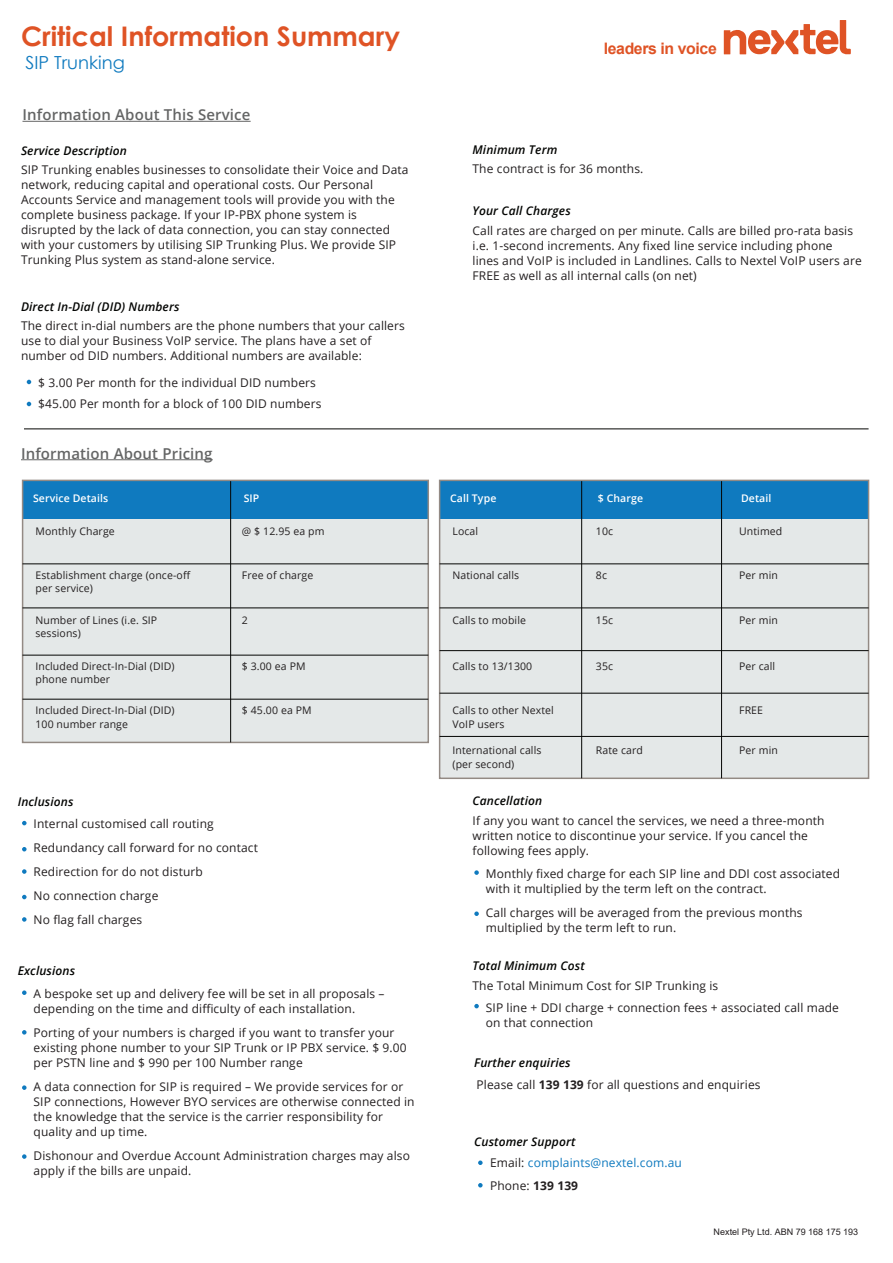
<style>
.page{position:relative;width:893px;height:1263px;background:#fff}
.page>*{position:absolute;margin:0;border:0;box-sizing:border-box;transform-origin:0 0}
.t1{font:700 27px "Century Gothic";color:#df5325}
.t2{font:18px "Century Gothic";color:#0f7abf}
.t3{font:700 15.9px "Arial";letter-spacing:-.025em;color:#df5325}
.t4{font:600 15px "Open Sans";letter-spacing:.01em;color:#646565}
.t5{font:12px/15px "Open Sans";letter-spacing:.01em;color:#231f20}
.t6{font:italic 600 12px "Open Sans";letter-spacing:.01em;color:#040503}
.t7{font:12px/22px "Open Sans";letter-spacing:.01em;color:#0f7abf}
.t8{font:10.5px/13.5px "Open Sans";letter-spacing:.01em;color:#231f20}
.t9{font:600 10.5px "Open Sans";letter-spacing:.01em;color:#fff}
.t10{font:9px "Arial";color:#231f20}
.s1{font-weight:600;font-style:italic;color:#040503}
.s2{font-weight:700}
.s3{color:#231f20}
.s4{font-weight:700;color:#231f20}
</style>
<div class="page">
<svg style="left:724px;top:20px;width:127px;height:34px"></svg>
<hr style="left:22px;top:121px;width:229px;height:1px;background:#646565">
<hr style="left:24px;top:429px;width:844px;height:1px;background:#040503">
<svg style="left:27px;top:380px;width:4px;height:4px"></svg>
<svg style="left:27px;top:402px;width:4px;height:4px"></svg>
<hr style="left:21px;top:459px;width:192px;height:1px;background:#646565">
<div style="left:22px;top:481px;width:406px;height:39px;background:#0f7abf"></div>
<div style="left:22px;top:519px;width:406px;height:223px;background:#e4e8e8"></div>
<div style="left:22px;top:480px;width:407px;height:263px;border:2px solid #938a84"></div>
<hr style="left:22px;top:564px;width:406px;height:1px;background:#040503">
<hr style="left:22px;top:608px;width:406px;height:1px;background:#040503">
<hr style="left:22px;top:655px;width:406px;height:1px;background:#040503">
<hr style="left:22px;top:699px;width:406px;height:1px;background:#040503">
<hr style="left:230px;top:481px;width:1px;height:261px;background:#040503">
<div style="left:440px;top:481px;width:428px;height:39px;background:#0f7abf"></div>
<div style="left:440px;top:519px;width:428px;height:259px;background:#e4e8e8"></div>
<div style="left:439px;top:480px;width:430px;height:299px;border:2px solid #938a84"></div>
<hr style="left:440px;top:564px;width:428px;height:1px;background:#040503">
<hr style="left:440px;top:608px;width:428px;height:1px;background:#040503">
<hr style="left:440px;top:650px;width:428px;height:1px;background:#040503">
<hr style="left:440px;top:693px;width:428px;height:1px;background:#040503">
<hr style="left:440px;top:736px;width:428px;height:1px;background:#040503">
<hr style="left:581px;top:481px;width:1px;height:297px;background:#040503">
<hr style="left:721px;top:481px;width:1px;height:297px;background:#040503">
<svg style="left:22px;top:821px;width:5px;height:4px"></svg>
<svg style="left:22px;top:847px;width:5px;height:4px"></svg>
<svg style="left:22px;top:869px;width:5px;height:5px"></svg>
<svg style="left:22px;top:895px;width:5px;height:4px"></svg>
<svg style="left:22px;top:917px;width:5px;height:5px"></svg>
<svg style="left:474px;top:870px;width:5px;height:5px"></svg>
<svg style="left:474px;top:911px;width:5px;height:5px"></svg>
<svg style="left:474px;top:1004px;width:5px;height:4px"></svg>
<svg style="left:22px;top:990px;width:5px;height:5px"></svg>
<svg style="left:22px;top:1030px;width:5px;height:4px"></svg>
<svg style="left:22px;top:1085px;width:5px;height:5px"></svg>
<svg style="left:22px;top:1154px;width:5px;height:5px"></svg>
<svg style="left:478px;top:1160px;width:5px;height:5px"></svg>
<svg style="left:478px;top:1183px;width:5px;height:4px"></svg>
<h1 class="t1" style="left:21px;top:16px;width:381px">Critical Information Summary</h1>
<h2 class="t2" style="left:26px;top:50px;width:101px">SIP Trunking</h2>
<p class="t4" style="left:22px;top:104px;width:230px">Information About This Service</p>
<p class="t6" style="left:21px;top:142px;width:107px">Service Description</p>
<p class="t5" style="left:21px;top:162px;width:389px">SIP Trunking enables businesses to consolidate their Voice and Data network, reducing capital and operational costs. Our Personal Accounts Service and management tools will provide you with the complete business package. If your IP-PBX phone system is disrupted by the lack of data connection, you can stay connected with your customers by utilising SIP Trunking Plus. We provide SIP Trunking Plus system as stand-alone service.</p>
<p class="t6" style="left:21px;top:298px;width:160px">Direct In-Dial (DID) Numbers</p>
<p class="t5" style="left:21px;top:318px;width:385px">The direct in-dial numbers are the phone numbers that your callers use to dial your Business VoIP service. The plans have a set of number od DID numbers. Additional numbers are available:</p>
<p class="t5" style="left:38px;top:372px;width:285px;line-height:21px">$ 3.00 Per month for the individual DID numbers $45.00 Per month for a block of 100 DID numbers</p>
<p class="t4" style="left:21px;top:443px;width:193px">Information About Pricing</p>
<p class="t9" style="left:33px;top:491px;width:77px">Service Details</p>
<p class="t9" style="left:244px;top:491px;width:17px">SIP</p>
<p class="t8" style="left:35px;top:524px;width:81px">Monthly Charge</p>
<p class="t8" style="left:242px;top:524px;width:84px">@ $ 12.95 ea pm</p>
<p class="t8" style="left:35px;top:568px;width:157px">Establishment charge (once-off per service)</p>
<p class="t8" style="left:242px;top:568px;width:73px">Free of charge</p>
<p class="t8" style="left:35px;top:613px;width:123px">Number of Lines (i.e. SIP sessions)</p>
<p class="t8" style="left:242px;top:613px;width:8px">2</p>
<p class="t8" style="left:35px;top:659px;width:141px">Included Direct-In-Dial (DID) phone number</p>
<p class="t8" style="left:242px;top:659px;width:65px">$ 3.00 ea PM</p>
<p class="t8" style="left:35px;top:703px;width:141px">Included Direct-In-Dial (DID)<br>100 number range</p>
<p class="t8" style="left:242px;top:703px;width:71px">$ 45.00 ea PM</p>
<p class="t6" style="left:18px;top:793px;width:57px">Inclusions</p>
<p class="t5" style="left:34px;top:812px;width:226px;line-height:24px">Internal customised call routing<br>Redundancy call forward for no contact<br>Redirection for do not disturb<br>No connection charge<br>No flag fall charges</p>
<p class="t6" style="left:18px;top:963px;width:59px">Exclusions</p>
<p class="t5" style="left:34px;top:986px;width:352px">A bespoke set up and delivery fee will be set in all proposals – depending on the time and difficulty of each installation.</p>
<p class="t5" style="left:34px;top:1025px;width:375px">Porting of your numbers is charged if you want to transfer your existing phone number to your SIP Trunk or IP PBX service. $ 9.00 per PSTN line and $ 990 per 100 Number range</p>
<p class="t5" style="left:34px;top:1079px;width:383px">A data connection for SIP is required – We provide services for or SIP connections, However BYO services are otherwise connected in the knowledge that the service is the carrier responsibility for quality and up time.</p>
<p class="t5" style="left:34px;top:1148px;width:378px">Dishonour and Overdue Account Administration charges may also apply if the bills are unpaid.</p>
<p class="t6" style="left:472px;top:141px;width:86px">Minimum Term</p>
<h3 class="t3" style="left:604px;top:38px;width:114px">leaders in voice</h3>
<p class="t5" style="left:472px;top:161px;width:172px">The contract is for 36 months.</p>
<p class="t6" style="left:472px;top:203px;width:100px">Your Call Charges</p>
<p class="t5" style="left:472px;top:223px;width:391px">Call rates are charged on per minute. Calls are billed pro-rata basis i.e. 1-second increments. Any fixed line service including phone lines and VoIP is included in Landlines. Calls to Nextel VoIP users are FREE as well as all internal calls (on net)</p>
<p class="t9" style="left:450px;top:491px;width:48px">Call Type</p>
<p class="t9" style="left:598px;top:491px;width:47px">$ Charge</p>
<p class="t8" style="left:452px;top:524px;width:27px">Local</p>
<p class="t8" style="left:596px;top:524px;width:19px">10c</p>
<p class="t8" style="left:452px;top:568px;width:68px">National calls</p>
<p class="t8" style="left:596px;top:568px;width:13px">8c</p>
<p class="t8" style="left:452px;top:613px;width:75px">Calls to mobile</p>
<p class="t8" style="left:596px;top:613px;width:19px">15c</p>
<p class="t8" style="left:452px;top:659px;width:81px">Calls to 13/1300</p>
<p class="t8" style="left:596px;top:659px;width:19px">35c</p>
<p class="t8" style="left:452px;top:703px;width:103px">Calls to other Nextel<br>VoIP users</p>
<p class="t8" style="left:452px;top:743px;width:90px">International calls (per second)</p>
<p class="t8" style="left:596px;top:743px;width:49px">Rate card</p>
<p class="t6" style="left:472px;top:793px;width:71px">Cancellation</p>
<p class="t9" style="left:741px;top:491px;width:32px">Detail</p>
<p class="t8" style="left:739px;top:524px;width:45px">Untimed</p>
<p class="t8" style="left:739px;top:568px;width:40px">Per min</p>
<p class="t8" style="left:739px;top:613px;width:40px">Per min</p>
<p class="t8" style="left:739px;top:659px;width:38px">Per call</p>
<p class="t8" style="left:739px;top:703px;width:25px">FREE</p>
<p class="t8" style="left:739px;top:743px;width:40px">Per min</p>
<p class="t5" style="left:472px;top:813px;width:353px">If any you want to cancel the services, we need a three-month written notice to discontinue your service. If you cancel the following fees apply.</p>
<p class="t5" style="left:486px;top:866px;width:356px">Monthly fixed charge for each SIP line and DDI cost associated with it multiplied by the term left on the contract.</p>
<p class="t5" style="left:486px;top:905px;width:318px">Call charges will be averaged from the previous months multiplied by the term left to run.</p>
<p class="t6" style="left:472px;top:958px;width:114px">Total Minimum Cost</p>
<p class="t5" style="left:486px;top:999px;width:355px">SIP line + DDI charge + connection fees + associated call made on that connection</p>
<p class="t5" style="left:472px;top:978px;width:247px">The Total Minimum Cost for SIP Trunking is</p>
<p class="t5" style="left:474px;top:1051px;width:288px;line-height:21.8px"><span class="s1">Further enquiries<br></span>Please call <span class="s2">139 139</span> for all questions and enquiries</p>
<p class="t7" style="left:490px;top:1130px;width:193px;text-indent:-16px"><span class="s1">Customer Support<br></span><span class="s3">Email:</span> complaints@nextel.com.au<br><span class="s3">Phone:</span> <span class="s4">139 139</span></p>
<p class="t10" style="left:714px;top:1226px;width:146px">Nextel Pty Ltd. ABN 79 168 175 193</p>
</div>
